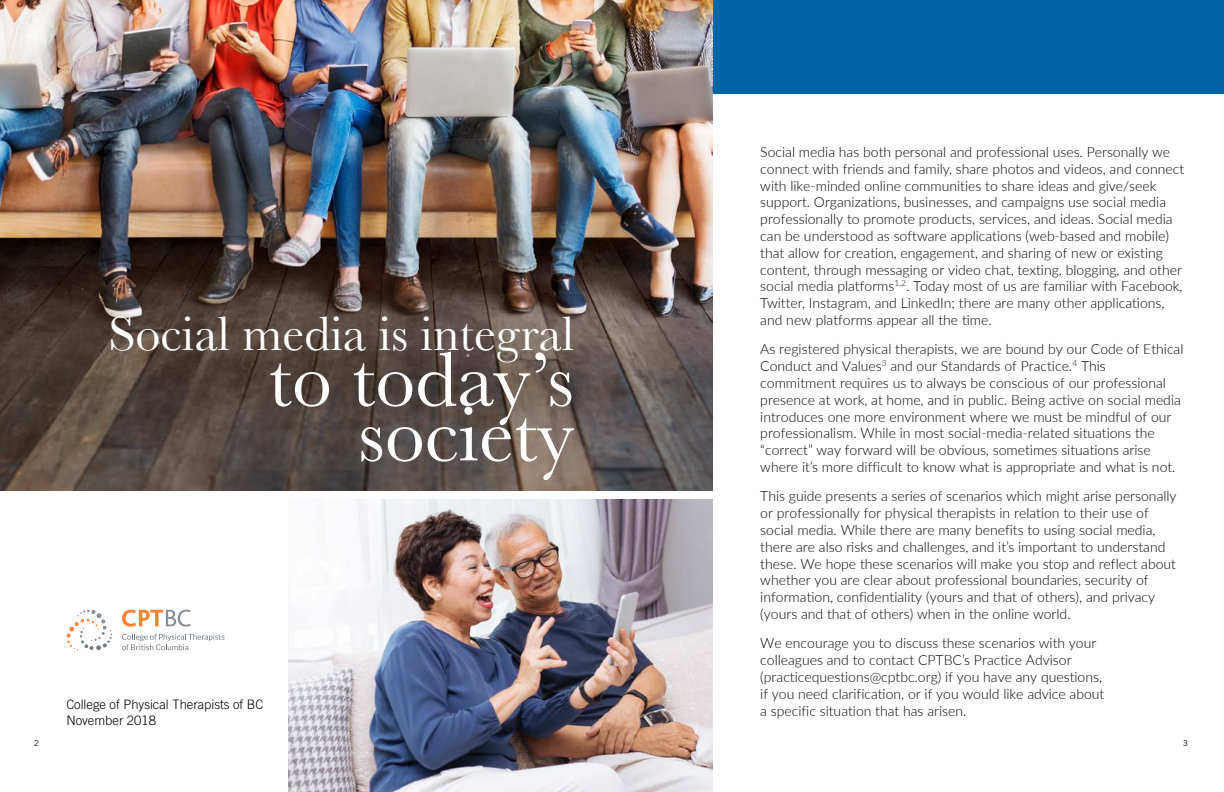
<style>
.page{position:relative;width:1224px;height:792px;background:#fff}
.page>*{position:absolute;margin:0;border:0;box-sizing:border-box;transform-origin:0 0}
.t1{font:80px "Baskerville";color:#fff}
.t2{font:50px "Baskerville";color:#fff}
.t3{font:300 14px/16.8px "Lato";color:#000}
.t4{font:300 13px/15.6px "Trade Gothic";color:#000}
.t5{font:8px "Trade Gothic";color:#000}
</style>
<div class="page">
<div style="left:654px;top:0;width:570px;height:94px;background:#0065a4"></div>
<img style="left:0;top:0;width:713px;height:491px">
<img style="left:288px;top:500px;width:425px;height:292px">
<svg style="left:67px;top:610px;width:45px;height:40px"></svg>
<svg style="left:122px;top:610px;width:69px;height:17px"></svg>
<svg style="left:122px;top:634px;width:102px;height:16px"></svg>
<h2 class="t2" style="left:108px;top:305px;width:467px">Social media is integral</h2>
<h1 class="t1" style="left:269px;top:332px;width:307px">to today’s</h1>
<h1 class="t1" style="left:358px;top:387px;width:217px">society</h1>
<p class="t4" style="left:66px;top:697px;width:199px">College of Physical Therapists of BC<br>November 2018</p>
<p class="t3" style="left:760px;top:143px;width:425px">Social media has both personal and professional uses. Personally we connect with friends and family, share photos and videos, and connect with like-minded online communities to share ideas and give/seek support. Organizations, businesses, and campaigns use social media professionally to promote products, services, and ideas. Social media can be understood as software applications (web-based and mobile) that allow for creation, engagement, and sharing of new or existing content, through messaging or video chat, texting, blogging, and other social media platforms<sup>1,2</sup>. Today most of us are familiar with Facebook, Twitter, Instagram, and LinkedIn; there are many other applications, and new platforms appear all the time.</p>
<p class="t3" style="left:760px;top:340px;width:425px">As registered physical therapists, we are bound by our Code of Ethical Conduct and Values<sup>3</sup> and our Standards of Practice.<sup>4</sup> This commitment requires us to always be conscious of our professional presence at work, at home, and in public. Being active on social media introduces one more environment where we must be mindful of our professionalism. While in most social-media-related situations the “correct” way forward will be obvious, sometimes situations arise where it’s more difficult to know what is appropriate and what is not.</p>
<p class="t3" style="left:760px;top:487px;width:418px">This guide presents a series of scenarios which might arise personally or professionally for physical therapists in relation to their use of social media. While there are many benefits to using social media, there are also risks and challenges, and it’s important to understand these. We hope these scenarios will make you stop and reflect about whether you are clear about professional boundaries, security of information, confidentiality (yours and that of others), and privacy (yours and that of others) when in the online world.</p>
<p class="t3" style="left:760px;top:634px;width:346px">We encourage you to discuss these scenarios with your colleagues and to contact CPTBC’s Practice Advisor (practicequestions@cptbc.org) if you have any questions, if you need clarification, or if you would like advice about a specific situation that has arisen.</p>
<p class="t5" style="left:34px;top:739px;width:6px">2</p>
<p class="t5" style="left:1183px;top:739px;width:6px">3</p>
</div>
